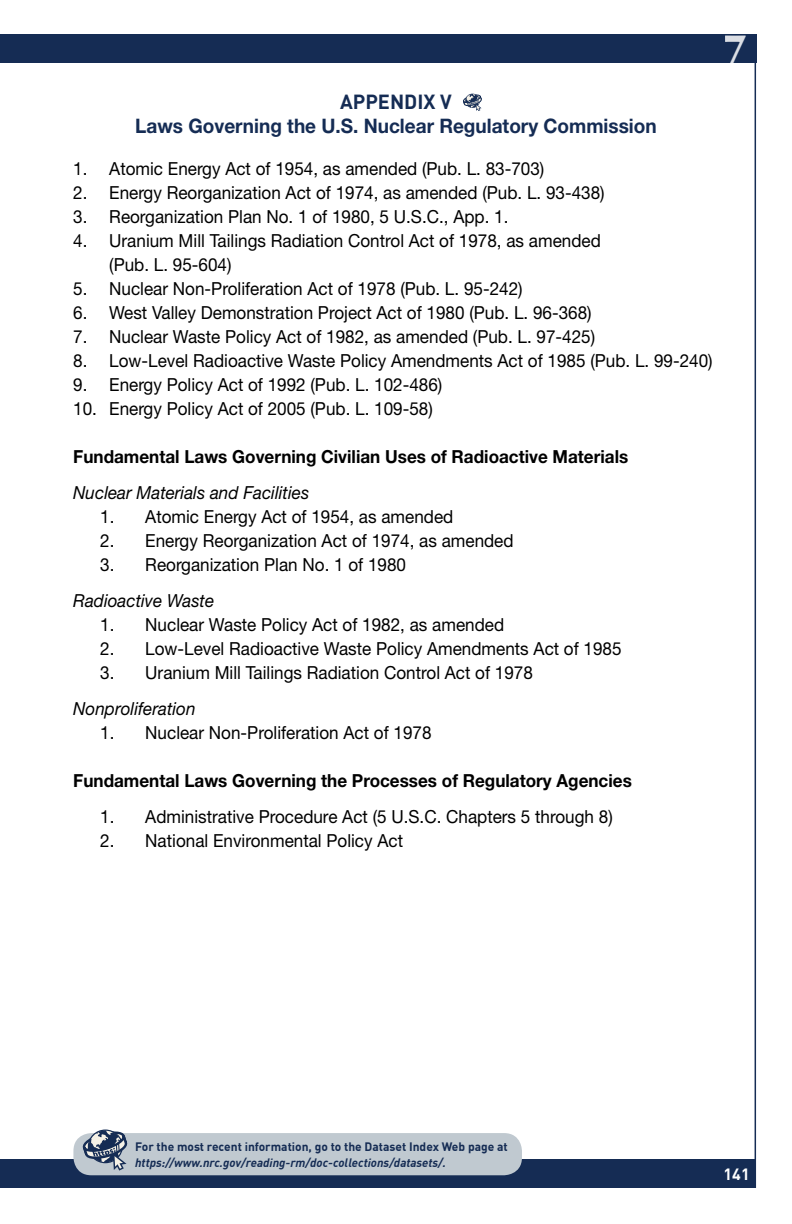
<style>
.page{position:relative;width:792px;height:1224px;background:#fff}
.page>*{position:absolute;margin:0;border:0;box-sizing:border-box;transform-origin:0 0}
.t1{font:700 40.8px "ITC Garamond Std";color:#fff}
.t2{font:700 20px "Helvetica Neue LT Std";color:#152c54;scale:.95 1}
.t3{font:700 20px "DIN Offc";color:#152c54}
.t4{font:18px/24px "Helvetica Neue LT Std";color:#000;scale:.95 1}
.t5{font:700 18px "Helvetica Neue LT Std";color:#000;scale:.95 1}
.t6{font:italic 18px "Helvetica Neue LT Std";color:#000;scale:.95 1}
.t7{font:700 16px "DIN Offc";color:#fff}
.t8{font:italic 700 12px "DIN Offc";color:#152c54}
.t9{font:700 12px "DIN Offc";color:#152c54}
</style>
<div class="page">
<div style="left:0;top:35px;width:756px;height:28px;background:#152c54"></div>
<div style="left:0;top:1159px;width:756px;height:29px;background:#152c54"></div>
<hr style="left:755px;top:35px;width:1px;height:1153px;background:#152c54">
<div style="left:73px;top:1133px;width:449px;height:42px;background:#c0c9d0;border-radius:18px"></div>
<svg style="left:82px;top:1130px;width:46px;height:41px"></svg>
<svg style="left:463px;top:94px;width:19px;height:17px"></svg>
<p class="t3" style="left:340px;top:89px;width:113px">APPENDIX V</p>
<p class="t2" style="left:135px;top:114px;width:550px">Laws Governing the U.S. Nuclear Regulatory Commission</p>
<p class="t4" style="left:73px;top:156px;width:497px">1. Atomic Energy Act of 1954, as amended (Pub. L. 83-703)</p>
<p class="t4" style="left:73px;top:180px;width:561px">2. Energy Reorganization Act of 1974, as amended (Pub. L. 93-438)</p>
<p class="t4" style="left:73px;top:204px;width:460px">3. Reorganization Plan No. 1 of 1980, 5 U.S.C., App. 1.</p>
<p class="t4" style="left:109px;top:228px;width:519px;text-indent:-36px">4. Uranium Mill Tailings Radiation Control Act of 1978, as amended (Pub. L. 95-604)</p>
<p class="t4" style="left:73px;top:276px;width:474px">5. Nuclear Non-Proliferation Act of 1978 (Pub. L. 95-242)</p>
<p class="t4" style="left:73px;top:300px;width:547px">6. West Valley Demonstration Project Act of 1980 (Pub. L. 96-368)</p>
<p class="t4" style="left:73px;top:324px;width:551px">7. Nuclear Waste Policy Act of 1982, as amended (Pub. L. 97-425)</p>
<p class="t4" style="left:73px;top:348px;width:675px">8. Low-Level Radioactive Waste Policy Amendments Act of 1985 (Pub. L. 99-240)</p>
<p class="t4" style="left:73px;top:372px;width:390px">9. Energy Policy Act of 1992 (Pub. L. 102-486)</p>
<p class="t4" style="left:73px;top:396px;width:380px">10. Energy Policy Act of 2005 (Pub. L. 109-58)</p>
<p class="t5" style="left:73px;top:445px;width:586px">Fundamental Laws Governing Civilian Uses of Radioactive Materials</p>
<p class="t6" style="left:73px;top:482px;width:250px">Nuclear Materials and Facilities</p>
<p class="t4" style="left:100px;top:504px;width:373px">1. Atomic Energy Act of 1954, as amended</p>
<p class="t4" style="left:100px;top:528px;width:437px">2. Energy Reorganization Act of 1974, as amended</p>
<p class="t4" style="left:100px;top:552px;width:323px">3. Reorganization Plan No. 1 of 1980</p>
<p class="t6" style="left:73px;top:590px;width:150px">Radioactive Waste</p>
<p class="t4" style="left:100px;top:612px;width:427px">1. Nuclear Waste Policy Act of 1982, as amended</p>
<p class="t4" style="left:100px;top:636px;width:550px">2. Low-Level Radioactive Waste Policy Amendments Act of 1985</p>
<p class="t4" style="left:100px;top:660px;width:457px">3. Uranium Mill Tailings Radiation Control Act of 1978</p>
<p class="t6" style="left:73px;top:698px;width:130px">Nonproliferation</p>
<p class="t4" style="left:100px;top:720px;width:350px">1. Nuclear Non-Proliferation Act of 1978</p>
<p class="t5" style="left:73px;top:769px;width:589px">Fundamental Laws Governing the Processes of Regulatory Agencies</p>
<p class="t4" style="left:100px;top:804px;width:541px">1. Administrative Procedure Act (5 U.S.C. Chapters 5 through 8)</p>
<p class="t4" style="left:100px;top:828px;width:320px">2. National Environmental Policy Act</p>
<h1 class="t1" style="left:724px;top:25px;width:26px">7</h1>
<p class="t9" style="left:135px;top:1139px;width:374px">For the most recent information, go to the Dataset Index Web page at</p>
<p class="t8" style="left:135px;top:1155px;width:312px">https://www.nrc.gov/reading-rm/doc-collections/datasets/.</p>
<p class="t7" style="left:724px;top:1163px;width:28px">141</p>
</div>
